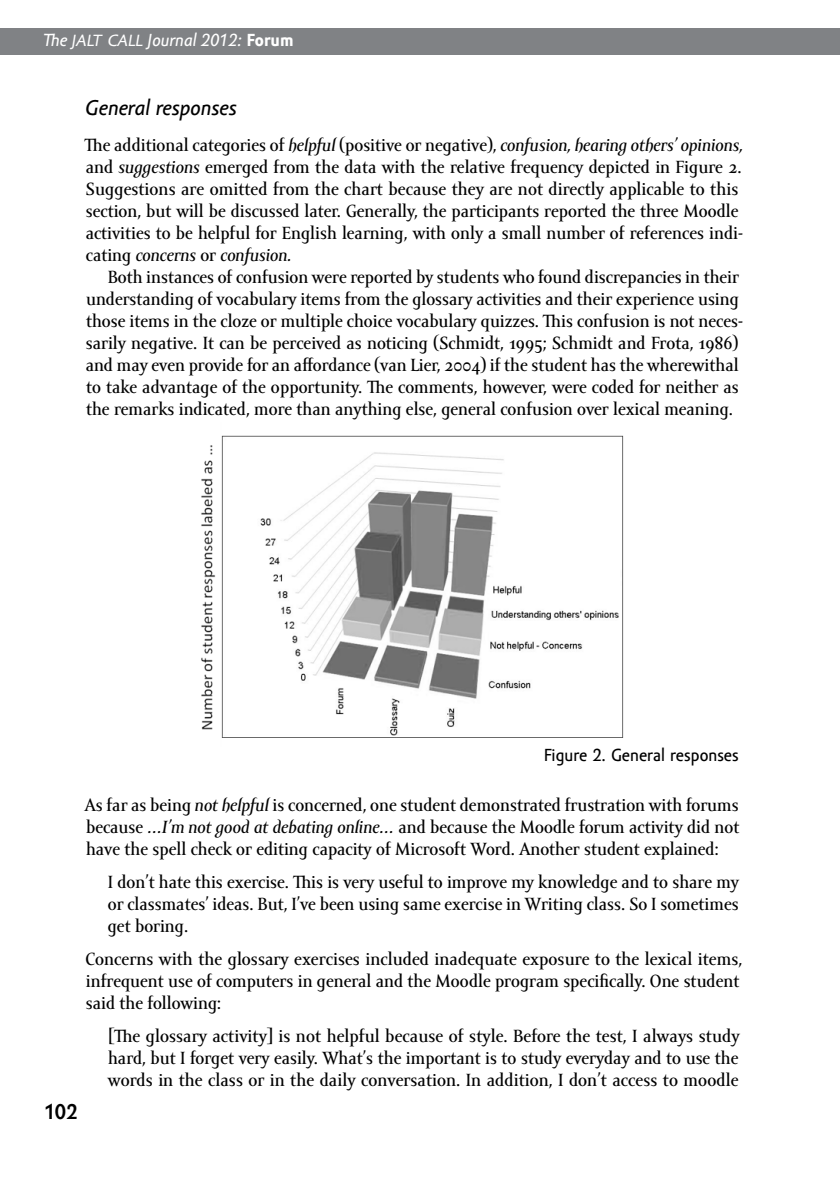
<style>
.page{position:relative;width:840px;height:1191px;background:#fff}
.page>*{position:absolute;margin:0;border:0;box-sizing:border-box;transform-origin:0 0}
.t1{font:italic 22px "Amor Sans Text Pro";color:#000}
.t2{font:700 22px "Amor Sans Pro";color:#000}
.t3{font:18px/22px "Amor Serif Text Pro";color:#000}
.t4{font:italic 18px "Amor Sans Text Pro";color:#fff}
.t5{font:18px "Amor Sans Text Pro";color:#000}
.s1{font-family:"Amor Sans Pro";font-size:24px}
.s2{font-weight:700;font-style:normal}
.s3{font-style:italic}
</style>
<div class="page">
<div style="left:0;top:28px;width:839px;height:27px;background:#808285"></div>
<img style="left:201px;top:435px;width:423px;height:303px">
<p class="t4" style="left:44px;top:31px;width:251px">The <span class="s1">jalt call</span> Journal 2012: <span class="s2">Forum</span></p>
<p class="t1" style="left:85px;top:96px;width:153px">General responses</p>
<p class="t3" style="left:85px;top:135px;width:659px">The additional categories of <span class="s3">helpful</span> (positive or negative), <span class="s3">confusion, hearing others’ opinions, </span>and <span class="s3">suggestions</span> emerged from the data with the relative frequency depicted in Figure 2.<br>Suggestions are omitted from the chart because they are not directly applicable to this section, but will be discussed later. Generally, the participants reported the three Moodle activities to be helpful for English learning, with only a small number of references indi&shy;cating <span class="s3">concerns</span> or <span class="s3">confusion.</span></p>
<p class="t3" style="left:86px;top:267px;width:658px;text-indent:22px">Both instances of confusion were reported by students who found discrepancies in their understanding of vocabulary items from the glossary activities and their experience using those items in the cloze or multiple choice vocabulary quizzes. This confusion is not neces&shy;sarily negative. It can be perceived as noticing (Schmidt, 1995; Schmidt and Frota, 1986) and may even provide for an affordance (van Lier, 2004) if the student has the wherewithal to take advantage of the opportunity. The comments, however, were coded for neither as the remarks indicated, more than anything else, general confusion over lexical meaning.</p>
<p class="t5" style="left:543px;top:745px;width:196px">Figure 2. General responses</p>
<p class="t3" style="left:85px;top:795px;width:655px;text-align:justify">As far as being <span class="s3">not helpful</span> is concerned, one student demonstrated frustration with forums because <span class="s3">…I’m not good at debating online…</span> and because the Moodle forum activity did not have the spell check or editing capacity of Microsoft Word. Another student explained:</p>
<p class="t3" style="left:108px;top:872px;width:632px;text-align:justify">I don’t hate this exercise. This is very useful to improve my knowledge and to share my or classmates’ ideas. But, I’ve been using same exercise in Writing class. So I sometimes get boring.</p>
<p class="t3" style="left:86px;top:949px;width:657px">Concerns with the glossary exercises included inadequate exposure to the lexical items, infrequent use of computers in general and the Moodle program specifically. One student said the following:</p>
<p class="t3" style="left:108px;top:1026px;width:633px;text-align:justify">[The glossary activity] is not helpful because of style. Before the test, I always study hard, but I forget very easily. What’s the important is to study everyday and to use the words in the class or in the daily conversation. In addition, I don’t access to moodle</p>
<p class="t2" style="left:44px;top:1099px;width:35px">102</p>
</div>
